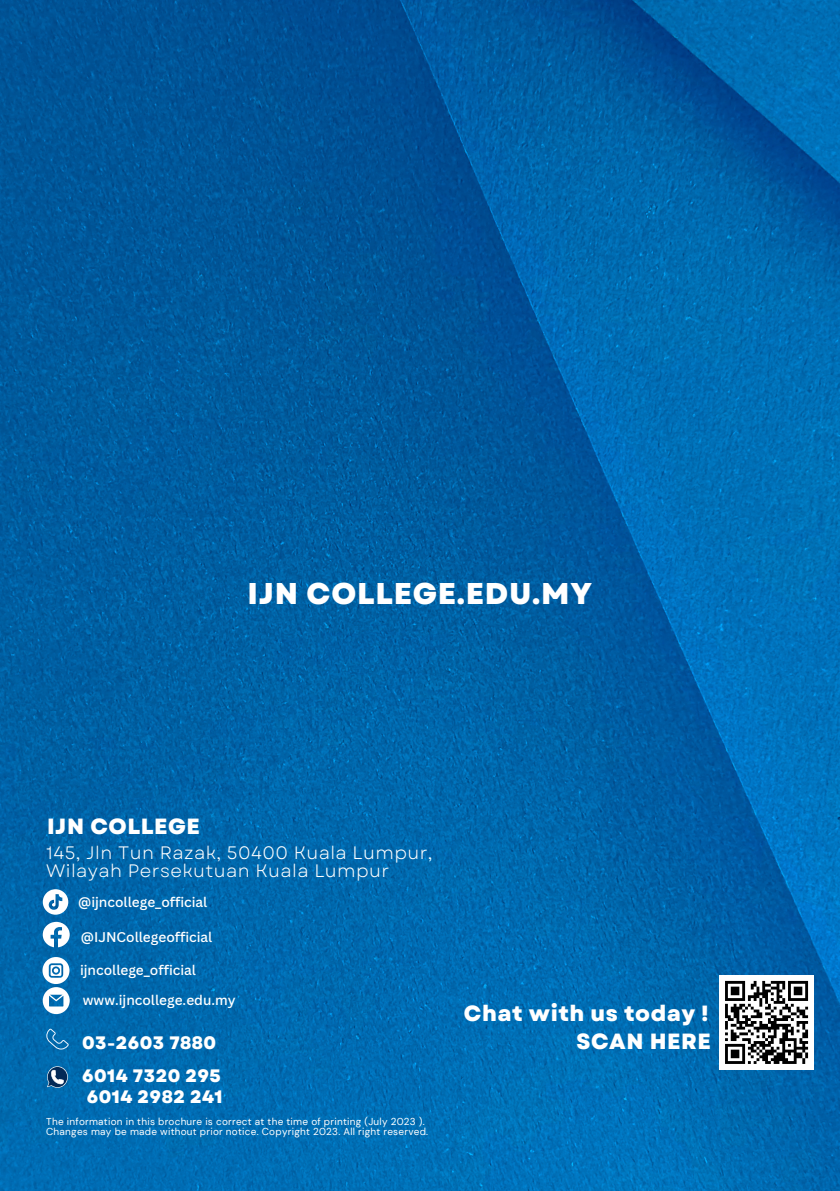
<style>
.page{position:relative;width:840px;height:1191px;background:#fff}
.page>*{position:absolute;margin:0;border:0;box-sizing:border-box;transform-origin:0 0}
.t1{font:800 30px "Garet";letter-spacing:.025em;color:#fff}
.t2{font:800 22px "Garet";letter-spacing:.025em;color:#fff}
.t3{font:18px "Garet";letter-spacing:.025em;color:#fff}
.t4{font:800 18px/21px "Garet";letter-spacing:.025em;color:#fff}
.t5{font:500 13.6px "Canva Sans";color:#fff}
.t6{font:10px "DM Sans";letter-spacing:.025em;color:#fff}
</style>
<div class="page">
<img style="left:0;top:0;width:840px;height:1191px">
<svg style="left:46px;top:1029px;width:23px;height:21px"></svg>
<svg style="left:47px;top:1066px;width:21px;height:22px"></svg>
<div style="left:719px;top:975px;width:95px;height:95px;background:#fff"></div>
<svg style="left:725px;top:980px;width:84px;height:84px"></svg>
<svg style="left:43px;top:889px;width:25px;height:26px"></svg>
<svg style="left:43px;top:922px;width:27px;height:25px"></svg>
<svg style="left:43px;top:957px;width:27px;height:57px"></svg>
<p class="t1" style="left:247px;top:572px;width:346px">IJN COLLEGE.EDU.MY</p>
<p class="t2" style="left:47px;top:811px;width:154px">IJN COLLEGE</p>
<p class="t3" style="left:46px;top:840px;width:388px">145, Jln Tun Razak, 50400 Kuala Lumpur,</p>
<p class="t3" style="left:46px;top:858px;width:345px">Wilayah Persekutuan Kuala Lumpur</p>
<p class="t5" style="left:78px;top:892px;width:131px">@ijncollege_official</p>
<p class="t5" style="left:81px;top:928px;width:133px">@IJNCollegeofficial</p>
<p class="t5" style="left:80px;top:960px;width:117px">ijncollege_official</p>
<p class="t5" style="left:83px;top:990px;width:154px">www.ijncollege.edu.my</p>
<p class="t4" style="left:82px;top:1032px;width:136px">03-2603 7880</p>
<p class="t4" style="left:82px;top:1065px;width:142px">6014 7320 295<br>6014 2982 241</p>
<p class="t6" style="left:46px;top:1115px;width:380px">The information in this brochure is correct at the time of printing (July 2023 ).</p>
<p class="t6" style="left:46px;top:1125px;width:384px">Changes may be made without prior notice. Copyright 2023. All right reserved.</p>
<p class="t2" style="left:464px;top:998px;width:246px">Chat with us today !</p>
<p class="t2" style="left:576px;top:1026px;width:136px">SCAN HERE</p>
</div>
